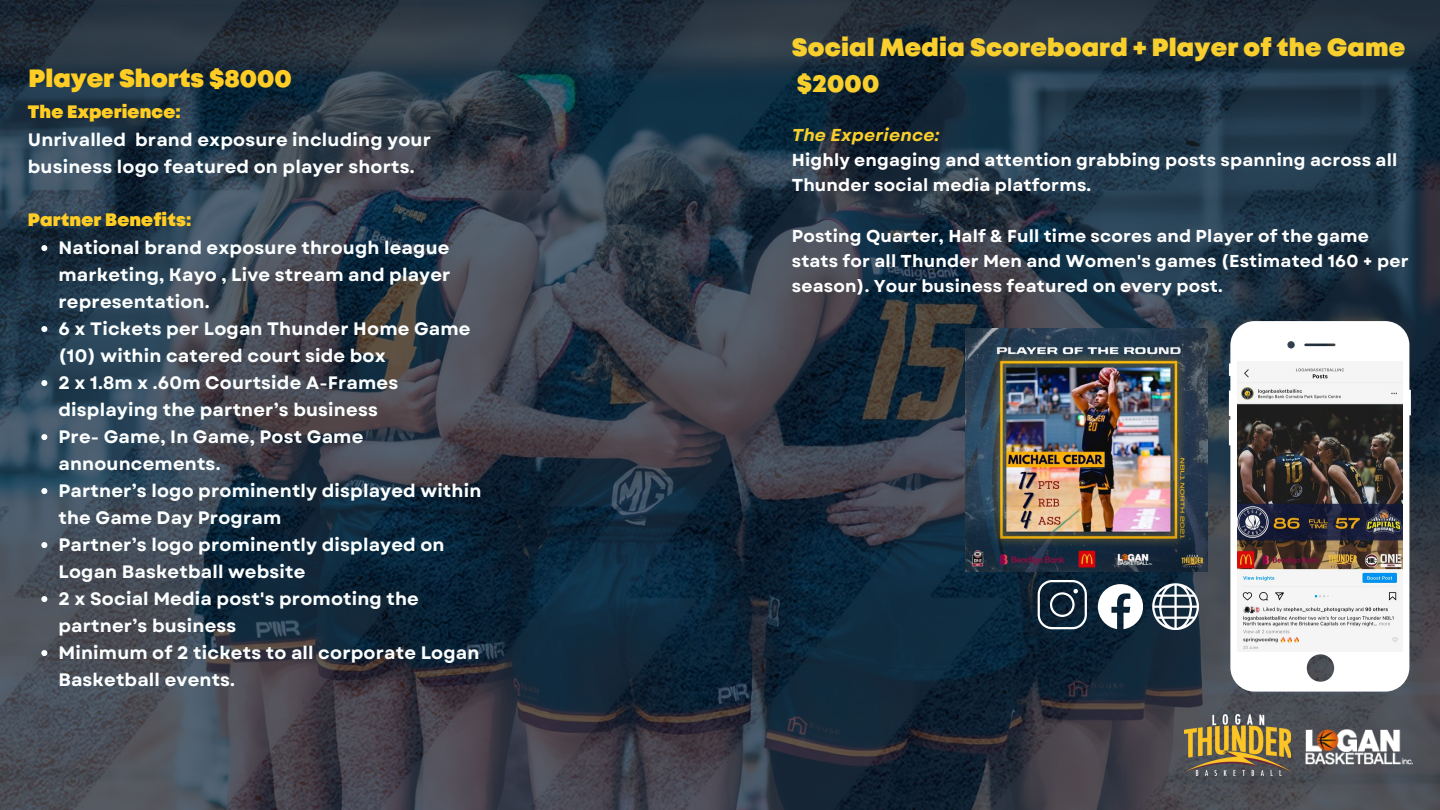
<style>
.page{position:relative;width:1440px;height:810px;background:#fff}
.page>*{position:absolute;margin:0;border:0;box-sizing:border-box;transform-origin:0 0}
.t1{font:900 25px "Mont";color:#ffcd24}
.t2{font:900 24.9px/36.6px "Mont";letter-spacing:.01em;color:#f8cf2c}
.t3{font:700 18px/27px "Garet";letter-spacing:.01em;color:#fcffff}
.t4{font:900 18px "Mont";letter-spacing:.01em;color:#ffcd24}
.t5{font:700 17.2px/25.1px "Garet";letter-spacing:.01em;color:#fff}
.s1{font-family:"Mont";font-weight:900;color:#ffcd24}
.s2{font-style:italic;color:#f8cf2c}
</style>
<div class="page">
<img style="left:0;top:0;width:1440px;height:810px">
<img style="left:965px;top:329px;width:243px;height:242px">
<svg style="left:1229px;top:321px;width:182px;height:371px"></svg>
<img style="left:1238px;top:361px;width:165px;height:290px">
<svg style="left:1038px;top:580px;width:49px;height:49px;background:#3e505e"></svg>
<svg style="left:1098px;top:584px;width:45px;height:45px"></svg>
<svg style="left:1152px;top:583px;width:47px;height:47px"></svg>
<img style="left:1185px;top:714px;width:106px;height:62px">
<img style="left:1305px;top:729px;width:108px;height:35px">
<svg style="left:41px;top:245px;width:6px;height:6px"></svg>
<svg style="left:41px;top:326px;width:6px;height:6px"></svg>
<svg style="left:41px;top:380px;width:6px;height:6px"></svg>
<svg style="left:41px;top:434px;width:6px;height:6px"></svg>
<svg style="left:41px;top:488px;width:6px;height:6px"></svg>
<svg style="left:41px;top:542px;width:6px;height:6px"></svg>
<svg style="left:41px;top:596px;width:6px;height:6px"></svg>
<svg style="left:41px;top:650px;width:6px;height:6px"></svg>
<p class="t1" style="left:29px;top:69px;width:265px">Player Shorts $8000</p>
<p class="t3" style="left:28px;top:97px;width:405px;line-height:27.8px"><span class="s1">The Experience:<br></span>Unrivalled brand exposure including your business logo featured on player shorts.</p>
<p class="t4" style="left:28px;top:213px;width:165px">Partner Benefits:</p>
<p class="t3" style="left:58px;top:234px;width:394px;text-align:justify">National brand exposure through league marketing, Kayo , Live stream and player representation.</p>
<p class="t3" style="left:58px;top:315px;width:414px">6 x Tickets per Logan Thunder Home Game (10) within catered court side box</p>
<h1 class="t3" style="left:58px;top:369px;width:341px">2 x 1.8m x .60m Courtside A-Frames displaying the partner’s business</h1>
<h2 class="t3" style="left:58px;top:423px;width:306px">Pre- Game, In Game, Post Game announcements.</h2>
<h2 class="t3" style="left:58px;top:477px;width:424px">Partner’s logo prominently displayed within the Game Day Program</h2>
<p class="t3" style="left:58px;top:531px;width:388px">Partner’s logo prominently displayed on<br>Logan Basketball website</p>
<p class="t3" style="left:58px;top:585px;width:362px">2 x Social Media post's promoting the partner’s business</p>
<p class="t3" style="left:58px;top:639px;width:423px">Minimum of 2 tickets to all corporate Logan<br>Basketball events.</p>
<p class="t2" style="left:792px;top:31px;width:615px">Social Media Scoreboard + Player of the Game $2000</p>
<p class="t5" style="left:792px;top:123px;width:607px"><span class="s2">The Experience:<br></span>Highly engaging and attention grabbing posts spanning across all<br>Thunder social media platforms.</p>
<p class="t5" style="left:792px;top:223px;width:618px">Posting Quarter, Half &amp; Full time scores and Player of the game stats for all Thunder Men and Women's games (Estimated 160 + per season). Your business featured on every post.</p>
</div>
